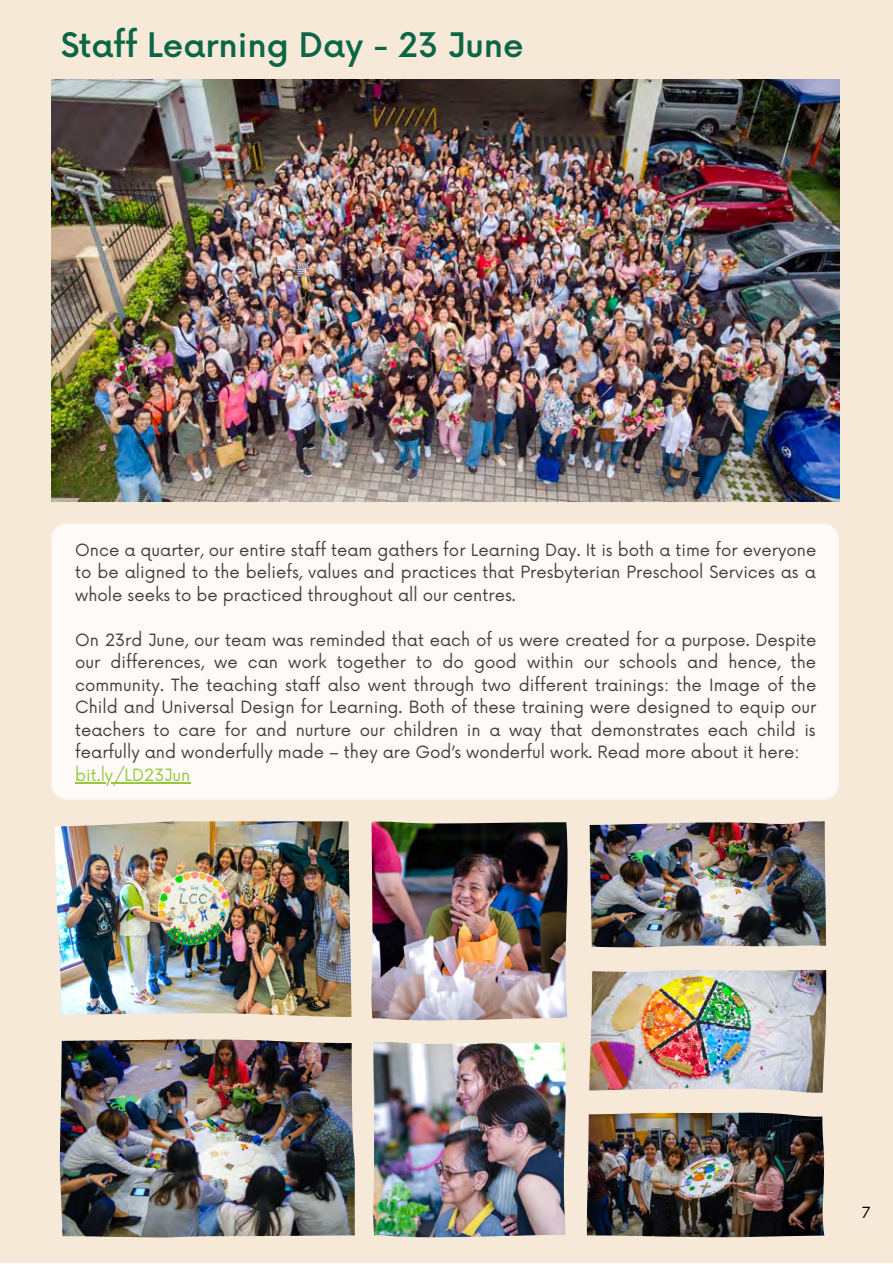
<style>
.page{position:relative;width:893px;height:1264px;background:#fff}
.page>*{position:absolute;margin:0;border:0;box-sizing:border-box;transform-origin:0 0}
.t1{font:500 33px "Now";color:#006140}
.t2{font:16.5px/22.5px "Now";color:#403f3f;text-align:justify}
.t3{font:16.5px "Now";color:#94c83e}
.t4{font:15px "Now";color:#000}
</style>
<div class="page">
<div style="left:0;top:0;width:892px;height:1262px;background:#f7e9d7"></div>
<div style="left:51px;top:523px;width:788px;height:277px;background:#fdfaf7"></div>
<img style="left:55px;top:821px;width:296px;height:196px">
<img style="left:60px;top:1039px;width:295px;height:198px">
<img style="left:371px;top:821px;width:197px;height:199px">
<img style="left:51px;top:79px;width:788px;height:422px">
<img style="left:589px;top:821px;width:237px;height:126px">
<img style="left:589px;top:969px;width:237px;height:123px">
<img style="left:587px;top:1112px;width:237px;height:125px">
<img style="left:373px;top:1042px;width:193px;height:195px">
<hr style="left:75px;top:782px;width:115px;height:1px;background:#94c83e">
<h1 class="t1" style="left:60px;top:27px;width:465px">Staff Learning Day - 23 June</h1>
<p class="t2" style="left:75px;top:539px;width:742px">Once a quarter, our entire staff team gathers for Learning Day. It is both a time for everyone to be aligned to the beliefs, values and practices that Presbyterian Preschool Services as a whole seeks to be practiced throughout all our centres.</p>
<p class="t2" style="left:75px;top:629px;width:742px">On 23rd June, our team was reminded that each of us were created for a purpose. Despite our differences, we can work together to do good within our schools and hence, the community. The teaching staff also went through two different trainings: the Image of the Child and Universal Design for Learning. Both of these training were designed to equip our teachers to care for and nurture our children in a way that demonstrates each child is fearfully and wonderfully made – they are God’s wonderful work. Read more about it here:</p>
<p class="t3" style="left:75px;top:765px;width:117px">bit.ly/LD23Jun</p>
<p class="t4" style="left:861px;top:1203px;width:10px">7</p>
</div>
